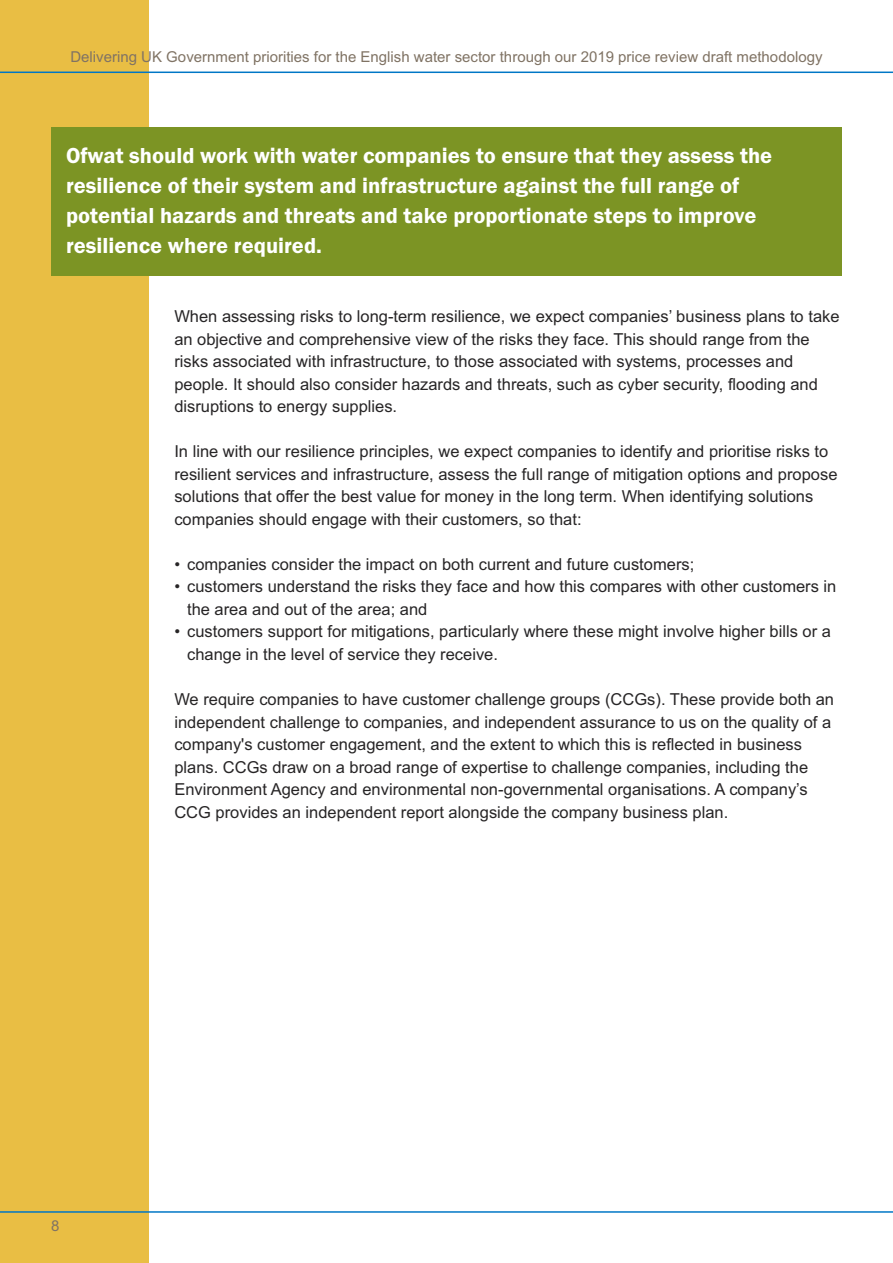
<style>
.page{position:relative;width:893px;height:1263px;background:#fff}
.page>*{position:absolute;margin:0;border:0;box-sizing:border-box;transform-origin:0 0}
.t1{font:600 22.5px/30px "Franklin Gothic";color:#fff}
.t2{font:16.5px/22.5px "Arial";color:#272526}
.t3{font:15px "Arial";color:#807364}
</style>
<div class="page">
<div style="left:0;top:0;width:149px;height:1263px;background:#e9be44"></div>
<hr style="left:0;top:72px;width:893px;height:1px;background:#0077c6">
<hr style="left:0;top:1211px;width:893px;height:2px;background:#0077c6">
<div style="left:51px;top:128px;width:791px;height:148px;background:#7c9424"></div>
<p class="t3" style="left:70px;top:48px;width:754px">Delivering UK Government priorities for the English water sector through our 2019 price review draft methodology</p>
<p class="t1" style="left:66px;top:140px;width:708px">Ofwat should work with water companies to ensure that they assess the resilience of their system and infrastructure against the full range of potential hazards and threats and take proportionate steps to improve resilience where required.</p>
<p class="t2" style="left:174px;top:305px;width:667px">When assessing risks to long-term resilience, we expect companies’ business plans to take an objective and comprehensive view of the risks they face. This should range from the risks associated with infrastructure, to those associated with systems, processes and people. It should also consider hazards and threats, such as cyber security, flooding and disruptions to energy supplies.</p>
<p class="t2" style="left:174px;top:440px;width:665px">In line with our resilience principles, we expect companies to identify and prioritise risks to resilient services and infrastructure, assess the full range of mitigation options and propose solutions that offer the best value for money in the long term. When identifying solutions companies should engage with their customers, so that:</p>
<p class="t2" style="left:174px;top:553px;width:521px">• companies consider the impact on both current and future customers;</p>
<p class="t2" style="left:187px;top:575px;width:651px;text-indent:-13px">• customers understand the risks they face and how this compares with other customers in the area and out of the area; and</p>
<p class="t2" style="left:187px;top:620px;width:645px;text-indent:-13px">• customers support for mitigations, particularly where these might involve higher bills or a change in the level of service they receive.</p>
<p class="t2" style="left:174px;top:688px;width:661px">We require companies to have customer challenge groups (CCGs). These provide both an independent challenge to companies, and independent assurance to us on the quality of a company's customer engagement, and the extent to which this is reflected in business plans. CCGs draw on a broad range of expertise to challenge companies, including the Environment Agency and environmental non-governmental organisations. A company’s CCG provides an independent report alongside the company business plan.</p>
<p class="t3" style="left:51px;top:1217px;width:10px">8</p>
</div>
